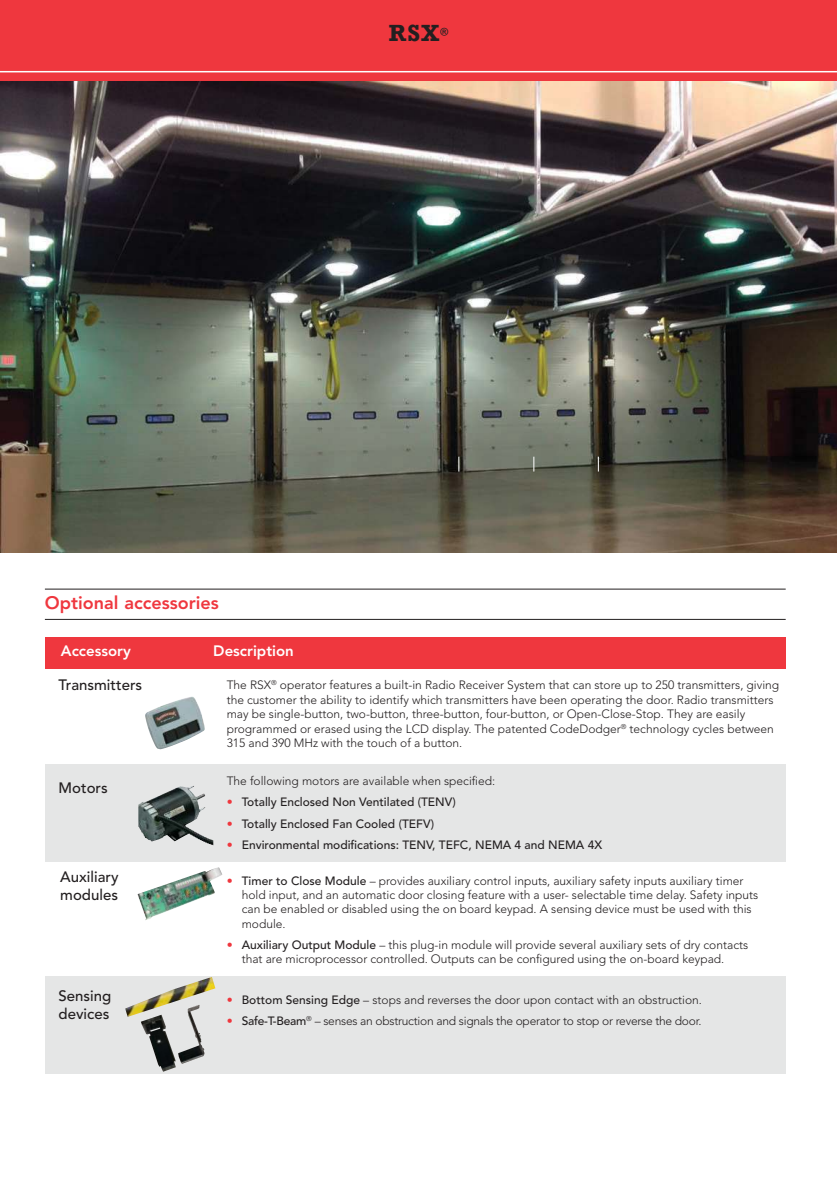
<style>
.page{position:relative;width:837px;height:1188px;background:#fff}
.page>*{position:absolute;margin:0;border:0;box-sizing:border-box;transform-origin:0 0}
.t1{font:700 24px "Rockwell";color:#231f20}
.t2{font:800 18px "Avenir LT Std";color:#ef373e}
.t3{font:500 15px/18px "Avenir LT Std";color:#231f20}
.t4{font:800 15px "Avenir LT Std";color:#fff}
.t5{font:300 12px/14.4px "Avenir LT Std";color:#231f20}
.t6{font:500 12px "Avenir LT Std";color:#231f20}
.t7{font:300 12px "Avenir LT Std";letter-spacing:-.02em;color:#231f20}
.t8{font:700 10.5px "Rockwell";color:#231f20}
.s1{color:#ef373e}
.s2{font-weight:500;color:#ef373e}
.s3{font-weight:500}
</style>
<div class="page">
<img style="left:0;top:81px;width:837px;height:472px">
<div style="left:0;top:0;width:837px;height:81px;background:#ef373e"></div>
<hr style="left:0;top:71px;width:837px;height:1px;background:#fff">
<div style="left:45px;top:976px;width:741px;height:98px;background:#e5e6e6"></div>
<div style="left:45px;top:765px;width:741px;height:97px;background:#e5e6e6"></div>
<img style="left:141px;top:1017px;width:64px;height:55px">
<hr style="left:45px;top:589px;width:741px;height:1px;background:#231f20">
<hr style="left:45px;top:619px;width:741px;height:1px;background:#231f20">
<img style="left:138px;top:786px;width:75px;height:59px">
<img style="left:145px;top:697px;width:60px;height:52px">
<img style="left:137px;top:867px;width:85px;height:53px">
<div style="left:45px;top:637px;width:741px;height:32px;background:#ef373e"></div>
<img style="left:125px;top:977px;width:90px;height:40px">
<svg style="left:459px;top:457px;width:1px;height:15px"></svg>
<svg style="left:534px;top:457px;width:1px;height:15px"></svg>
<svg style="left:598px;top:457px;width:1px;height:15px"></svg>
<h1 class="t1" style="left:389px;top:18px;width:52px">RSX</h1>
<p class="t8" style="left:440px;top:25px;width:9px">®</p>
<h2 class="t2" style="left:45px;top:595px;width:175px">Optional accessories</h2>
<p class="t4" style="left:61px;top:645px;width:71px">Accessory</p>
<p class="t4" style="left:213px;top:645px;width:82px">Description</p>
<p class="t3" style="left:59px;top:677px;width:85px">Transmitters</p>
<p class="t5" style="left:227px;top:679px;width:554px">The RSX<sup>®</sup> operator features a built-in Radio Receiver System that can store up to 250 transmitters, giving the customer the ability to identify which transmitters have been operating the door. Radio transmitters may be single-button, two-button, three-button, four-button, or Open-Close-Stop. They are easily programmed or erased using the LCD display. The patented CodeDodger<sup>®</sup> technology cycles between 315 and 390 MHz with the touch of a button.</p>
<p class="t5" style="left:227px;top:775px;width:270px">The following motors are available when specified:</p>
<p class="t6" style="left:227px;top:797px;width:231px"><span class="s1">•</span> Totally Enclosed Non Ventilated (TENV)</p>
<p class="t6" style="left:227px;top:818px;width:209px"><span class="s1">•</span> Totally Enclosed Fan Cooled (TEFV)</p>
<p class="t6" style="left:227px;top:839px;width:377px"><span class="s1">•</span> Environmental modifications: TENV, TEFC, NEMA 4 and NEMA 4X</p>
<p class="t5" style="left:242px;top:874px;width:518px;text-indent:-15px"><span class="s2">•</span> <span class="s3">Timer to Close Module</span> – provides auxiliary control inputs, auxiliary safety inputs auxiliary timer hold input, and an automatic door closing feature with a user- selectable time delay. Safety inputs can be enabled or disabled using the on board keypad. A sensing device must be used with this module.</p>
<p class="t5" style="left:242px;top:939px;width:508px;text-indent:-15px"><span class="s2">•</span> <span class="s3">Auxiliary Output Module</span> – this plug-in module will provide several auxiliary sets of dry contacts that are microprocessor controlled. Outputs can be configured using the on-board keypad.</p>
<p class="t5" style="left:227px;top:994px;width:477px"><span class="s2">•</span> <span class="s3">Bottom Sensing Edge</span> – stops and reverses the door upon contact with an obstruction.</p>
<p class="t7" style="left:227px;top:1016px;width:476px"><span class="s2">•</span> <span class="s3">Safe-T-Beam</span><sup>®</sup> – senses an obstruction and signals the operator to stop or reverse the door.</p>
<p class="t3" style="left:59px;top:781px;width:51px">Motors</p>
<p class="t3" style="left:60px;top:869px;width:60px">Auxiliary modules</p>
<p class="t3" style="left:59px;top:989px;width:54px">Sensing devices</p>
</div>
